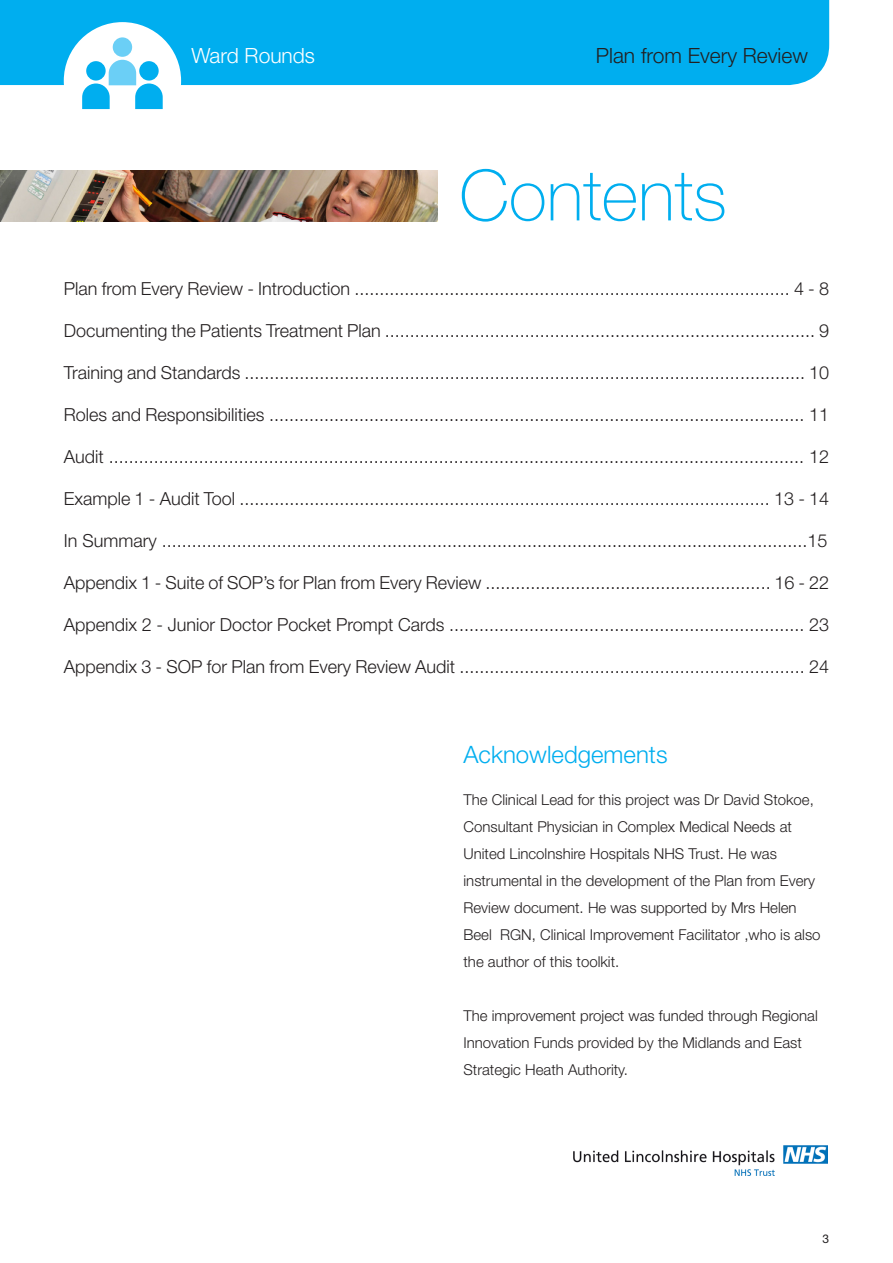
<style>
.page{position:relative;width:893px;height:1263px;background:#fff}
.page>*{position:absolute;margin:0;border:0;box-sizing:border-box;transform-origin:0 0}
.t1{font:100 70.5px "Helvetica Neue";color:#00aeef}
.t2{font:300 24px "Helvetica Neue";color:#00aeef}
.t3{font:300 21px "Helvetica Neue";color:#231f20}
.t4{font:300 21px "Helvetica Neue";color:#fff}
.t5{font:300 18px "Helvetica Neue";color:#231f20}
.t6{font:300 15px/27px "Helvetica Neue";color:#231f20}
.t7{font:12px "Helvetica Neue";color:#231f20}
</style>
<div class="page">
<div style="left:0;top:0;width:829px;height:85px;background:#00aeef"></div>
<div style="left:64px;top:22px;width:117px;height:117px;background:#fff;border-radius:50%"></div>
<div style="left:113px;top:37px;width:19px;height:20px;background:#6bcff6;border-radius:50%"></div>
<svg style="left:82px;top:60px;width:81px;height:49px"></svg>
<img style="left:573px;top:1145px;width:254px;height:31px">
<img style="left:0;top:170px;width:438px;height:51px">
<p class="t4" style="left:191px;top:43px;width:125px">Ward Rounds</p>
<p class="t3" style="left:596px;top:43px;width:214px">Plan from Every Review</p>
<p class="t1" style="left:459px;top:155px;width:269px">Contents</p>
<p class="t5" style="left:64px;top:277px;width:767px">Plan from Every Review - Introduction ....................................................................................... 4 - 8</p>
<p class="t5" style="left:64px;top:319px;width:767px">Documenting the Patients Treatment Plan ...................................................................................... 9</p>
<p class="t5" style="left:64px;top:361px;width:767px">Training and Standards ................................................................................................................ 10</p>
<p class="t5" style="left:64px;top:403px;width:767px">Roles and Responsibilities ........................................................................................................... 11</p>
<p class="t5" style="left:64px;top:445px;width:767px">Audit ........................................................................................................................................... 12</p>
<p class="t5" style="left:64px;top:487px;width:767px">Example 1 - Audit Tool .......................................................................................................... 13 - 14</p>
<p class="t5" style="left:64px;top:529px;width:765px">In Summary .................................................................................................................................15</p>
<p class="t5" style="left:64px;top:571px;width:767px">Appendix 1 - Suite of SOP’s for Plan from Every Review ......................................................... 16 - 22</p>
<p class="t5" style="left:64px;top:613px;width:767px">Appendix 2 - Junior Doctor Pocket Prompt Cards ....................................................................... 23</p>
<p class="t5" style="left:64px;top:655px;width:767px">Appendix 3 - SOP for Plan from Every Review Audit ..................................................................... 24</p>
<p class="t2" style="left:463px;top:740px;width:206px">Acknowledgements</p>
<p class="t6" style="left:463px;top:786px;width:359px">The Clinical Lead for this project was Dr David Stokoe, Consultant Physician in Complex Medical Needs at United Lincolnshire Hospitals NHS Trust. He was instrumental in the development of the Plan from Every Review document. He was supported by Mrs Helen Beel RGN, Clinical Improvement Facilitator ,who is also the author of this toolkit.</p>
<p class="t6" style="left:463px;top:1002px;width:356px">The improvement project was funded through Regional<br>Innovation Funds provided by the Midlands and East<br>Strategic Heath Authority.</p>
<p class="t7" style="left:822px;top:1231px;width:8px">3</p>
</div>
